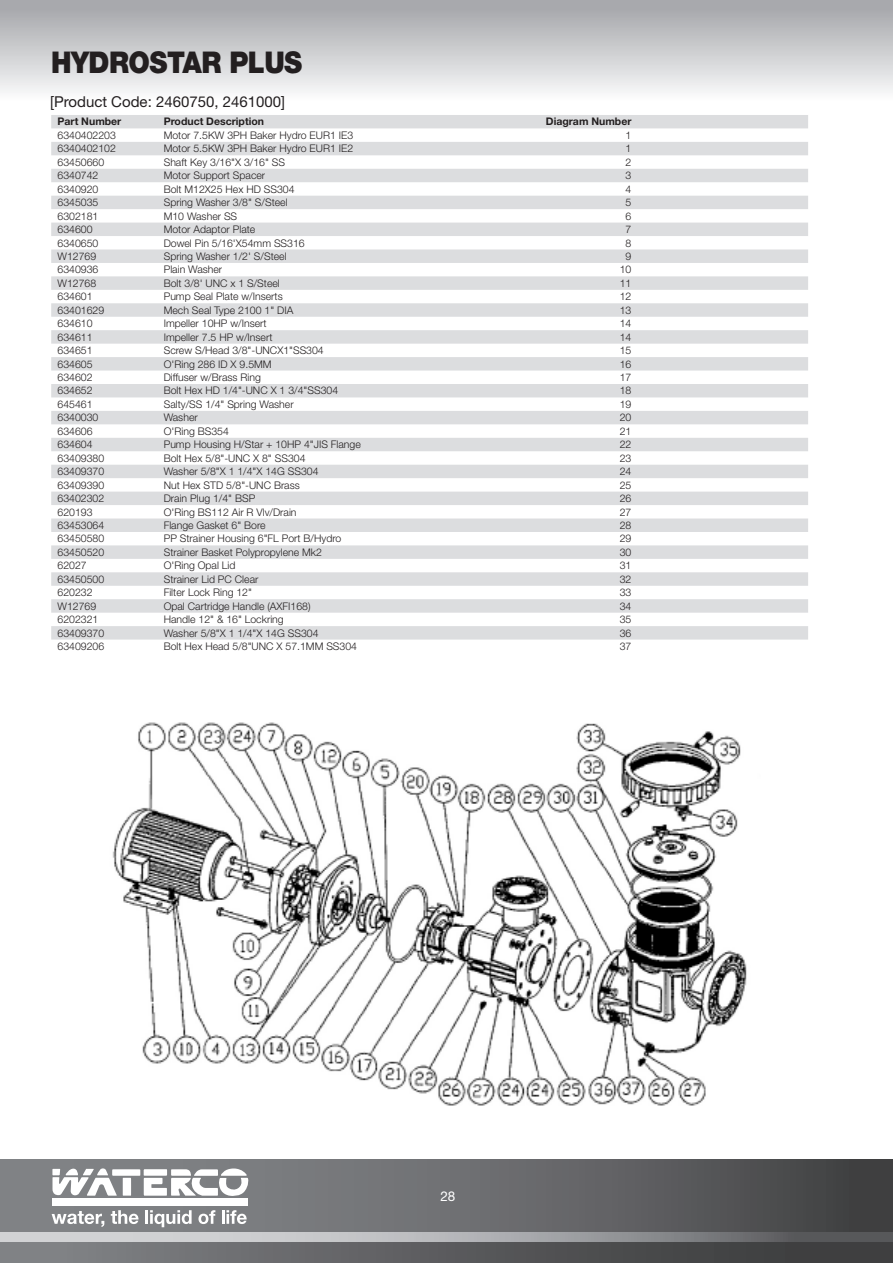
<style>
.page{position:relative;width:893px;height:1263px;background:#fff}
.page>*{position:absolute;margin:0;border:0;box-sizing:border-box;transform-origin:0 0}
.t1{font:900 30px "Helvetica Neue";letter-spacing:-.02em;color:#231f20;scale:.9 1}
.t2{font:15px "Helvetica Neue LT Std";color:#231f20}
.t3{font:13.5px "Helvetica Neue LT Std";color:#fff}
.t4{font:300 10.5px "Helvetica Neue LT Std";color:#231f20}
.t5{font:700 10.5px "Helvetica Neue LT Std";color:#231f20}
</style>
<div class="page">
<div style="left:0;top:0;width:893px;height:107px;background:linear-gradient(to bottom,#a0a2a6,#fff)"></div>
<div style="left:0;top:1160px;width:893px;height:103px;background:linear-gradient(to right,#8c8e92,#474749)"></div>
<div style="left:0;top:1237px;width:893px;height:26px;background:linear-gradient(to right,#828488,#363637)"></div>
<svg style="left:0;top:1232px;width:893px;height:10px;background:#a6a7a9"></svg>
<svg style="left:52px;top:1168px;width:197px;height:29px"></svg>
<div style="left:52px;top:1198px;width:196px;height:7px;background:#fff"></div>
<svg style="left:52px;top:1211px;width:52px;height:16px"></svg>
<svg style="left:111px;top:1210px;width:28px;height:14px"></svg>
<hr style="left:145px;top:1210px;width:3px;height:14px;background:#fff">
<svg style="left:150px;top:1210px;width:42px;height:17px"></svg>
<svg style="left:198px;top:1210px;width:17px;height:14px"></svg>
<svg style="left:222px;top:1210px;width:25px;height:14px"></svg>
<svg style="left:51px;top:115px;width:757px;height:524px"></svg>
<img style="left:112px;top:722px;width:635px;height:384px">
<h1 class="t1" style="left:51px;top:44px;width:280px">HYDROSTAR PLUS</h1>
<h2 class="t2" style="left:50px;top:92px;width:236px">[Product Code: 2460750, 2461000]</h2>
<p class="t5" style="left:58px;top:115px;width:65px">Part Number</p>
<p class="t5" style="left:164px;top:115px;width:102px">Product Description</p>
<p class="t5" style="left:546px;top:115px;width:87px">Diagram Number</p>
<p class="t4" style="left:58px;top:129px;width:60px">6340402203</p>
<p class="t4" style="left:164px;top:129px;width:191px">Motor 7.5KW 3PH Baker Hydro EUR1 IE3</p>
<p class="t4" style="left:626px;top:129px;width:7px">1</p>
<p class="t4" style="left:58px;top:142px;width:60px">6340402102</p>
<p class="t4" style="left:164px;top:142px;width:191px">Motor 5.5KW 3PH Baker Hydro EUR1 IE2</p>
<p class="t4" style="left:626px;top:142px;width:7px">1</p>
<p class="t4" style="left:58px;top:156px;width:48px">63450660</p>
<p class="t4" style="left:164px;top:156px;width:123px">Shaft Key 3/16"X 3/16" SS</p>
<p class="t4" style="left:626px;top:156px;width:7px">2</p>
<p class="t4" style="left:58px;top:169px;width:42px">6340742</p>
<p class="t4" style="left:164px;top:169px;width:103px">Motor Support Spacer</p>
<p class="t4" style="left:626px;top:169px;width:7px">3</p>
<p class="t4" style="left:58px;top:183px;width:42px">6340920</p>
<p class="t4" style="left:164px;top:183px;width:132px">Bolt M12X25 Hex HD SS304</p>
<p class="t4" style="left:626px;top:183px;width:7px">4</p>
<p class="t4" style="left:58px;top:196px;width:42px">6345035</p>
<p class="t4" style="left:164px;top:196px;width:125px">Spring Washer 3/8" S/Steel</p>
<p class="t4" style="left:626px;top:196px;width:7px">5</p>
<p class="t4" style="left:58px;top:209px;width:42px">6302181</p>
<p class="t4" style="left:164px;top:209px;width:75px">M10 Washer SS</p>
<p class="t4" style="left:626px;top:209px;width:7px">6</p>
<p class="t4" style="left:58px;top:223px;width:37px">634600</p>
<p class="t4" style="left:164px;top:223px;width:93px">Motor Adaptor Plate</p>
<p class="t4" style="left:626px;top:223px;width:7px">7</p>
<p class="t4" style="left:58px;top:236px;width:42px">6340650</p>
<p class="t4" style="left:164px;top:236px;width:143px">Dowel Pin 5/16'X54mm SS316</p>
<p class="t4" style="left:626px;top:236px;width:7px">8</p>
<p class="t4" style="left:58px;top:250px;width:40px">W12769</p>
<p class="t4" style="left:164px;top:250px;width:124px">Spring Washer 1/2' S/Steel</p>
<p class="t4" style="left:626px;top:250px;width:7px">9</p>
<p class="t4" style="left:58px;top:263px;width:42px">6340936</p>
<p class="t4" style="left:164px;top:263px;width:60px">Plain Washer</p>
<p class="t4" style="left:620px;top:263px;width:13px">10</p>
<p class="t4" style="left:58px;top:277px;width:40px">W12768</p>
<p class="t4" style="left:164px;top:277px;width:118px">Bolt 3/8' UNC x 1 S/Steel</p>
<p class="t4" style="left:620px;top:277px;width:13px">11</p>
<p class="t4" style="left:58px;top:290px;width:37px">634601</p>
<p class="t4" style="left:164px;top:290px;width:121px">Pump Seal Plate w/Inserts</p>
<p class="t4" style="left:620px;top:290px;width:13px">12</p>
<p class="t4" style="left:58px;top:304px;width:48px">63401629</p>
<p class="t4" style="left:164px;top:304px;width:131px">Mech Seal Type 2100 1" DIA</p>
<p class="t4" style="left:620px;top:304px;width:13px">13</p>
<p class="t4" style="left:58px;top:317px;width:37px">634610</p>
<p class="t4" style="left:164px;top:317px;width:104px">Impeller 10HP w/Insert</p>
<p class="t4" style="left:620px;top:317px;width:13px">14</p>
<p class="t4" style="left:58px;top:330px;width:37px">634611</p>
<p class="t4" style="left:164px;top:330px;width:110px">Impeller 7.5 HP w/Insert</p>
<p class="t4" style="left:620px;top:330px;width:13px">14</p>
<p class="t4" style="left:58px;top:344px;width:37px">634651</p>
<p class="t4" style="left:164px;top:344px;width:162px">Screw S/Head 3/8"-UNCX1"SS304</p>
<p class="t4" style="left:620px;top:344px;width:13px">15</p>
<p class="t4" style="left:58px;top:357px;width:37px">634605</p>
<p class="t4" style="left:164px;top:357px;width:109px">O'Ring 286 ID X 9.5MM</p>
<p class="t4" style="left:620px;top:357px;width:13px">16</p>
<p class="t4" style="left:58px;top:371px;width:37px">634602</p>
<p class="t4" style="left:164px;top:371px;width:99px">Diffuser w/Brass Ring</p>
<p class="t4" style="left:620px;top:371px;width:13px">17</p>
<p class="t4" style="left:58px;top:384px;width:37px">634652</p>
<p class="t4" style="left:164px;top:384px;width:176px">Bolt Hex HD 1/4"-UNC X 1 3/4"SS304</p>
<p class="t4" style="left:620px;top:384px;width:13px">18</p>
<p class="t4" style="left:58px;top:398px;width:37px">645461</p>
<p class="t4" style="left:164px;top:398px;width:131px">Salty/SS 1/4" Spring Washer</p>
<p class="t4" style="left:620px;top:398px;width:13px">19</p>
<p class="t4" style="left:58px;top:411px;width:42px">6340030</p>
<p class="t4" style="left:164px;top:411px;width:36px">Washer</p>
<p class="t4" style="left:620px;top:411px;width:13px">20</p>
<p class="t4" style="left:58px;top:425px;width:37px">634606</p>
<p class="t4" style="left:164px;top:425px;width:67px">O'Ring BS354</p>
<p class="t4" style="left:620px;top:425px;width:13px">21</p>
<p class="t4" style="left:58px;top:438px;width:37px">634604</p>
<p class="t4" style="left:164px;top:438px;width:199px">Pump Housing H/Star + 10HP 4"JIS Flange</p>
<p class="t4" style="left:620px;top:438px;width:13px">22</p>
<p class="t4" style="left:58px;top:452px;width:48px">63409380</p>
<p class="t4" style="left:164px;top:452px;width:143px">Bolt Hex 5/8"-UNC X 8" SS304</p>
<p class="t4" style="left:620px;top:452px;width:13px">23</p>
<p class="t4" style="left:58px;top:465px;width:48px">63409370</p>
<p class="t4" style="left:164px;top:465px;width:156px">Washer 5/8"X 1 1/4"X 14G SS304</p>
<p class="t4" style="left:620px;top:465px;width:13px">24</p>
<p class="t4" style="left:58px;top:478px;width:48px">63409390</p>
<p class="t4" style="left:164px;top:478px;width:138px">Nut Hex STD 5/8"-UNC Brass</p>
<p class="t4" style="left:620px;top:478px;width:13px">25</p>
<p class="t4" style="left:58px;top:492px;width:48px">63402302</p>
<p class="t4" style="left:164px;top:492px;width:93px">Drain Plug 1/4" BSP</p>
<p class="t4" style="left:620px;top:492px;width:13px">26</p>
<p class="t4" style="left:58px;top:505px;width:37px">620193</p>
<p class="t4" style="left:164px;top:505px;width:134px">O'Ring BS112 Air R Vlv/Drain</p>
<p class="t4" style="left:620px;top:505px;width:13px">27</p>
<p class="t4" style="left:58px;top:519px;width:48px">63453064</p>
<p class="t4" style="left:164px;top:519px;width:103px">Flange Gasket 6" Bore</p>
<p class="t4" style="left:620px;top:519px;width:13px">28</p>
<p class="t4" style="left:58px;top:532px;width:48px">63450580</p>
<p class="t4" style="left:164px;top:532px;width:179px">PP Strainer Housing 6"FL Port B/Hydro</p>
<p class="t4" style="left:620px;top:532px;width:13px">29</p>
<p class="t4" style="left:58px;top:546px;width:48px">63450520</p>
<p class="t4" style="left:164px;top:546px;width:160px">Strainer Basket Polypropylene Mk2</p>
<p class="t4" style="left:620px;top:546px;width:13px">30</p>
<p class="t4" style="left:58px;top:559px;width:31px">62027</p>
<p class="t4" style="left:164px;top:559px;width:73px">O'Ring Opal Lid</p>
<p class="t4" style="left:620px;top:559px;width:13px">31</p>
<p class="t4" style="left:58px;top:573px;width:48px">63450500</p>
<p class="t4" style="left:164px;top:573px;width:96px">Strainer Lid PC Clear</p>
<p class="t4" style="left:620px;top:573px;width:13px">32</p>
<p class="t4" style="left:58px;top:586px;width:37px">620232</p>
<p class="t4" style="left:164px;top:586px;width:90px">Filter Lock Ring 12"</p>
<p class="t4" style="left:620px;top:586px;width:13px">33</p>
<p class="t4" style="left:58px;top:600px;width:40px">W12769</p>
<p class="t4" style="left:164px;top:600px;width:148px">Opal Cartridge Handle (AXFI168)</p>
<p class="t4" style="left:620px;top:600px;width:13px">34</p>
<p class="t4" style="left:58px;top:613px;width:42px">6202321</p>
<p class="t4" style="left:164px;top:613px;width:122px">Handle 12" &amp; 16" Lockring</p>
<p class="t4" style="left:620px;top:613px;width:13px">35</p>
<p class="t4" style="left:58px;top:626px;width:48px">63409370</p>
<p class="t4" style="left:164px;top:626px;width:156px">Washer 5/8"X 1 1/4"X 14G SS304</p>
<p class="t4" style="left:620px;top:626px;width:13px">36</p>
<p class="t4" style="left:58px;top:640px;width:48px">63409206</p>
<p class="t4" style="left:164px;top:640px;width:195px">Bolt Hex Head 5/8"UNC X 57.1MM SS304</p>
<p class="t4" style="left:620px;top:640px;width:13px">37</p>
<p class="t3" style="left:440px;top:1188px;width:17px">28</p>
</div>
